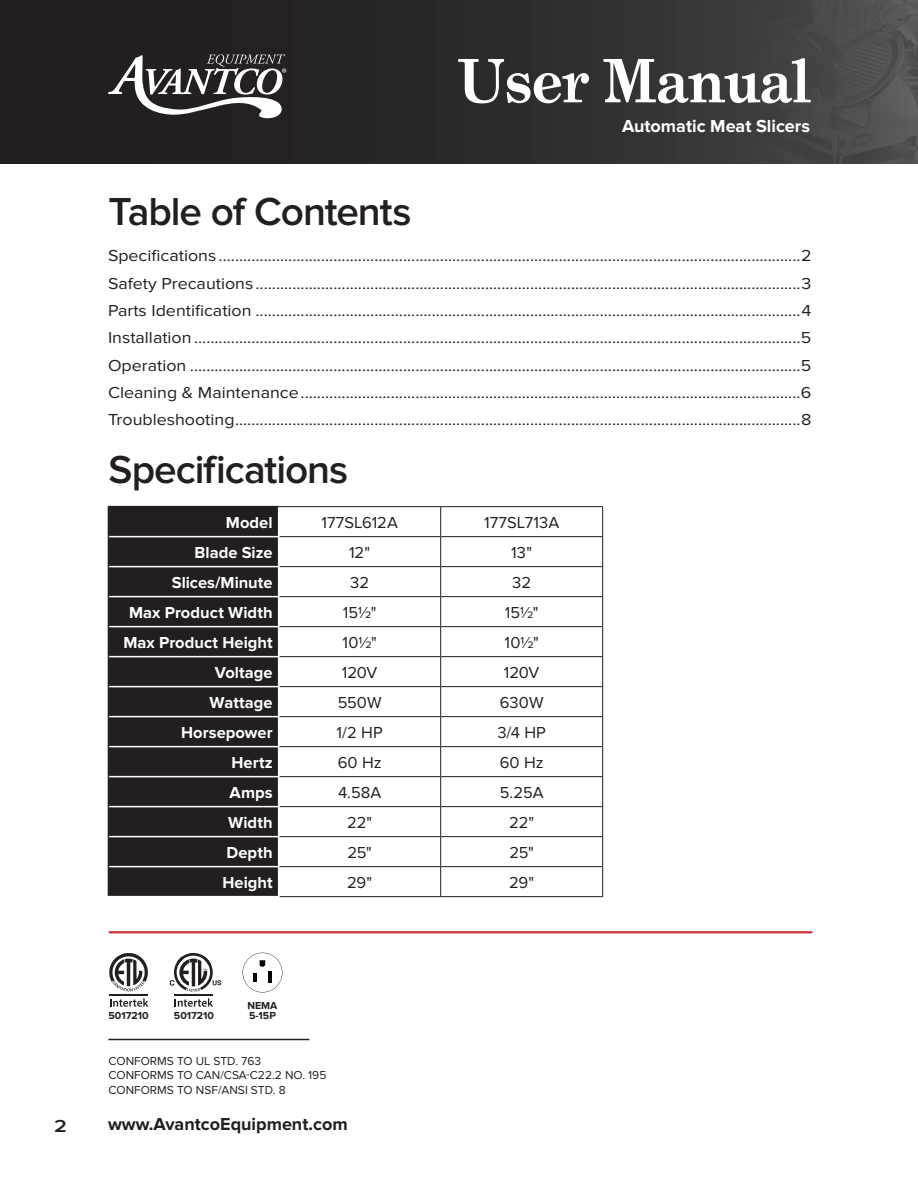
<style>
.page{position:relative;width:918px;height:1188px;background:#fff}
.page>*{position:absolute;margin:0;border:0;box-sizing:border-box;transform-origin:0 0}
.t1{font:700 60px "Grad";color:#fff}
.t2{font:600 40.5px "Proxima Nova";letter-spacing:-.025em;color:#231f20}
.t3{font:700 18px "Proxima Nova";color:#231f20}
.t4{font:700 18px "Proxima Nova";color:#fff}
.t5{font:600 18px "Proxima Nova";color:#231f20;scale:1.2 1}
.t6{font:16.5px "Proxima Nova";color:#231f20;scale:1.08 1}
.t7{font:700 16.5px "Proxima Nova";color:#fff}
.t8{font:16.5px "Proxima Nova";color:#231f20}
.t9{font:12px "Proxima Nova";color:#231f20}
.t10{font:700 10.5px "Proxima Nova";color:#231f20}
</style>
<div class="page">
<svg style="left:0;top:0;width:726px;height:164px;background:#2a2728"></svg>
<img style="left:726px;top:0;width:192px;height:164px">
<svg style="left:108px;top:54px;width:178px;height:66px"></svg>
<hr style="left:108px;top:1039px;width:201px;height:1px;background:#231f20">
<svg style="left:243px;top:953px;width:39px;height:39px"></svg>
<svg style="left:110px;top:998px;width:38px;height:9px"></svg>
<svg style="left:109px;top:953px;width:39px;height:38px"></svg>
<hr style="left:109px;top:994px;width:39px;height:1px;background:#231f20">
<svg style="left:170px;top:953px;width:51px;height:39px"></svg>
<svg style="left:175px;top:998px;width:38px;height:9px"></svg>
<hr style="left:174px;top:994px;width:38px;height:1px;background:#231f20">
<svg style="left:109px;top:507px;width:169px;height:389px;background:#262223"></svg>
<hr style="left:108px;top:506px;width:171px;height:1px;background:#231f20">
<hr style="left:108px;top:507px;width:1px;height:30px;background:#231f20">
<hr style="left:108px;top:537px;width:1px;height:30px;background:#231f20">
<hr style="left:108px;top:567px;width:1px;height:30px;background:#231f20">
<hr style="left:108px;top:597px;width:1px;height:30px;background:#231f20">
<hr style="left:108px;top:627px;width:1px;height:30px;background:#231f20">
<hr style="left:108px;top:657px;width:1px;height:30px;background:#231f20">
<hr style="left:108px;top:687px;width:1px;height:30px;background:#231f20">
<hr style="left:108px;top:717px;width:1px;height:30px;background:#231f20">
<hr style="left:108px;top:747px;width:1px;height:30px;background:#231f20">
<hr style="left:108px;top:777px;width:1px;height:30px;background:#231f20">
<hr style="left:108px;top:807px;width:1px;height:30px;background:#231f20">
<hr style="left:108px;top:837px;width:1px;height:30px;background:#231f20">
<svg style="left:108px;top:867px;width:1px;height:29px"></svg>
<hr style="left:279px;top:506px;width:162px;height:1px;background:#231f20">
<hr style="left:441px;top:506px;width:162px;height:1px;background:#231f20">
<hr style="left:279px;top:536px;width:162px;height:1px;background:#231f20">
<hr style="left:441px;top:536px;width:162px;height:1px;background:#231f20">
<hr style="left:279px;top:566px;width:162px;height:1px;background:#231f20">
<hr style="left:441px;top:566px;width:162px;height:1px;background:#231f20">
<hr style="left:279px;top:596px;width:162px;height:1px;background:#231f20">
<hr style="left:441px;top:596px;width:162px;height:1px;background:#231f20">
<hr style="left:279px;top:626px;width:162px;height:1px;background:#231f20">
<hr style="left:441px;top:626px;width:162px;height:1px;background:#231f20">
<hr style="left:279px;top:656px;width:162px;height:1px;background:#231f20">
<hr style="left:441px;top:656px;width:162px;height:1px;background:#231f20">
<hr style="left:279px;top:686px;width:162px;height:1px;background:#231f20">
<hr style="left:441px;top:686px;width:162px;height:1px;background:#231f20">
<hr style="left:279px;top:716px;width:162px;height:1px;background:#231f20">
<hr style="left:441px;top:716px;width:162px;height:1px;background:#231f20">
<hr style="left:279px;top:746px;width:162px;height:1px;background:#231f20">
<hr style="left:441px;top:746px;width:162px;height:1px;background:#231f20">
<hr style="left:279px;top:776px;width:162px;height:1px;background:#231f20">
<hr style="left:441px;top:776px;width:162px;height:1px;background:#231f20">
<hr style="left:279px;top:806px;width:162px;height:1px;background:#231f20">
<hr style="left:441px;top:806px;width:162px;height:1px;background:#231f20">
<hr style="left:279px;top:836px;width:162px;height:1px;background:#231f20">
<hr style="left:441px;top:836px;width:162px;height:1px;background:#231f20">
<hr style="left:279px;top:866px;width:162px;height:1px;background:#231f20">
<hr style="left:441px;top:866px;width:162px;height:1px;background:#231f20">
<hr style="left:279px;top:896px;width:162px;height:1px;background:#231f20">
<hr style="left:441px;top:896px;width:162px;height:1px;background:#231f20">
<hr style="left:109px;top:536px;width:170px;height:1px;background:#fff">
<hr style="left:109px;top:566px;width:170px;height:1px;background:#fff">
<hr style="left:109px;top:596px;width:170px;height:1px;background:#fff">
<hr style="left:109px;top:626px;width:170px;height:1px;background:#fff">
<hr style="left:109px;top:656px;width:170px;height:1px;background:#fff">
<hr style="left:109px;top:686px;width:170px;height:1px;background:#fff">
<hr style="left:109px;top:716px;width:170px;height:1px;background:#fff">
<hr style="left:109px;top:746px;width:170px;height:1px;background:#fff">
<svg style="left:278px;top:507px;width:1px;height:389px"></svg>
<hr style="left:109px;top:776px;width:170px;height:1px;background:#fff">
<hr style="left:109px;top:806px;width:170px;height:1px;background:#fff">
<hr style="left:109px;top:836px;width:170px;height:1px;background:#fff">
<hr style="left:109px;top:866px;width:170px;height:1px;background:#fff">
<svg style="left:602px;top:507px;width:1px;height:389px"></svg>
<svg style="left:440px;top:507px;width:1px;height:389px"></svg>
<hr style="left:110px;top:931px;width:702px;height:2px;background:#cf3137">
<p class="t2" style="left:109px;top:188px;width:304px">Table of Contents</p>
<h1 class="t1" style="left:458px;top:43px;width:353px">User Manual</h1>
<p class="t4" style="left:622px;top:115px;width:189px">Automatic Meat Slicers</p>
<p class="t6" style="left:108px;top:247px;width:653px">Specifications ..............................................................................................................................................2</p>
<p class="t6" style="left:108px;top:274px;width:653px">Safety Precautions .....................................................................................................................................3</p>
<p class="t6" style="left:108px;top:301px;width:653px">Parts Identification .....................................................................................................................................4</p>
<p class="t6" style="left:108px;top:329px;width:653px">Installation....................................................................................................................................................5</p>
<p class="t6" style="left:108px;top:356px;width:653px">Operation .....................................................................................................................................................5</p>
<p class="t6" style="left:108px;top:383px;width:653px">Cleaning &amp; Maintenance..........................................................................................................................6</p>
<p class="t6" style="left:108px;top:411px;width:653px">Troubleshooting..........................................................................................................................................8</p>
<p class="t2" style="left:109px;top:446px;width:241px">Specifications</p>
<p class="t7" style="left:226px;top:513px;width:48px">Model</p>
<p class="t8" style="left:321px;top:513px;width:78px">177SL612A</p>
<p class="t8" style="left:484px;top:513px;width:77px">177SL713A</p>
<p class="t7" style="left:194px;top:543px;width:80px">Blade Size</p>
<p class="t8" style="left:349px;top:543px;width:22px">12"</p>
<p class="t8" style="left:511px;top:543px;width:22px">13"</p>
<p class="t7" style="left:172px;top:573px;width:102px">Slices/Minute</p>
<p class="t8" style="left:350px;top:573px;width:20px">32</p>
<p class="t8" style="left:512px;top:573px;width:20px">32</p>
<p class="t7" style="left:129px;top:603px;width:145px">Max Product Width</p>
<p class="t8" style="left:343px;top:603px;width:35px">15½"</p>
<p class="t8" style="left:505px;top:603px;width:35px">15½"</p>
<p class="t7" style="left:123px;top:633px;width:151px">Max Product Height</p>
<p class="t8" style="left:343px;top:633px;width:36px">10½"</p>
<p class="t8" style="left:505px;top:633px;width:36px">10½"</p>
<p class="t7" style="left:215px;top:663px;width:59px">Voltage</p>
<p class="t8" style="left:342px;top:663px;width:37px">120V</p>
<p class="t8" style="left:504px;top:663px;width:37px">120V</p>
<p class="t7" style="left:210px;top:693px;width:65px">Wattage</p>
<p class="t8" style="left:338px;top:693px;width:45px">550W</p>
<p class="t8" style="left:500px;top:693px;width:45px">630W</p>
<p class="t7" style="left:181px;top:723px;width:93px">Horsepower</p>
<p class="t8" style="left:336px;top:723px;width:48px">1/2 HP</p>
<p class="t8" style="left:497px;top:723px;width:50px">3/4 HP</p>
<p class="t7" style="left:231px;top:753px;width:43px">Hertz</p>
<p class="t8" style="left:338px;top:753px;width:45px">60 Hz</p>
<p class="t8" style="left:500px;top:753px;width:45px">60 Hz</p>
<p class="t7" style="left:230px;top:783px;width:45px">Amps</p>
<p class="t8" style="left:338px;top:783px;width:45px">4.58A</p>
<p class="t8" style="left:500px;top:783px;width:45px">5.25A</p>
<p class="t7" style="left:228px;top:813px;width:46px">Width</p>
<p class="t8" style="left:347px;top:813px;width:27px">22"</p>
<p class="t8" style="left:509px;top:813px;width:27px">22"</p>
<p class="t7" style="left:227px;top:843px;width:48px">Depth</p>
<p class="t8" style="left:347px;top:843px;width:26px">25"</p>
<p class="t8" style="left:509px;top:843px;width:26px">25"</p>
<p class="t7" style="left:222px;top:873px;width:52px">Height</p>
<p class="t8" style="left:347px;top:873px;width:27px">29"</p>
<p class="t8" style="left:509px;top:873px;width:27px">29"</p>
<p class="t10" style="left:248px;top:999px;width:31px">NEMA</p>
<p class="t10" style="left:108px;top:1010px;width:42px">5017210</p>
<p class="t10" style="left:174px;top:1010px;width:42px">5017210</p>
<p class="t10" style="left:249px;top:1010px;width:28px">5-15P</p>
<p class="t9" style="left:108px;top:1054px;width:154px">CONFORMS TO UL STD. 763</p>
<p class="t9" style="left:108px;top:1068px;width:220px">CONFORMS TO CAN/CSA-C22.2 NO. 195</p>
<p class="t9" style="left:108px;top:1083px;width:179px">CONFORMS TO NSF/ANSI STD. 8</p>
<p class="t5" style="left:54px;top:1116px;width:12px">2</p>
<p class="t3" style="left:108px;top:1114px;width:241px">www.AvantcoEquipment.com</p>
</div>
